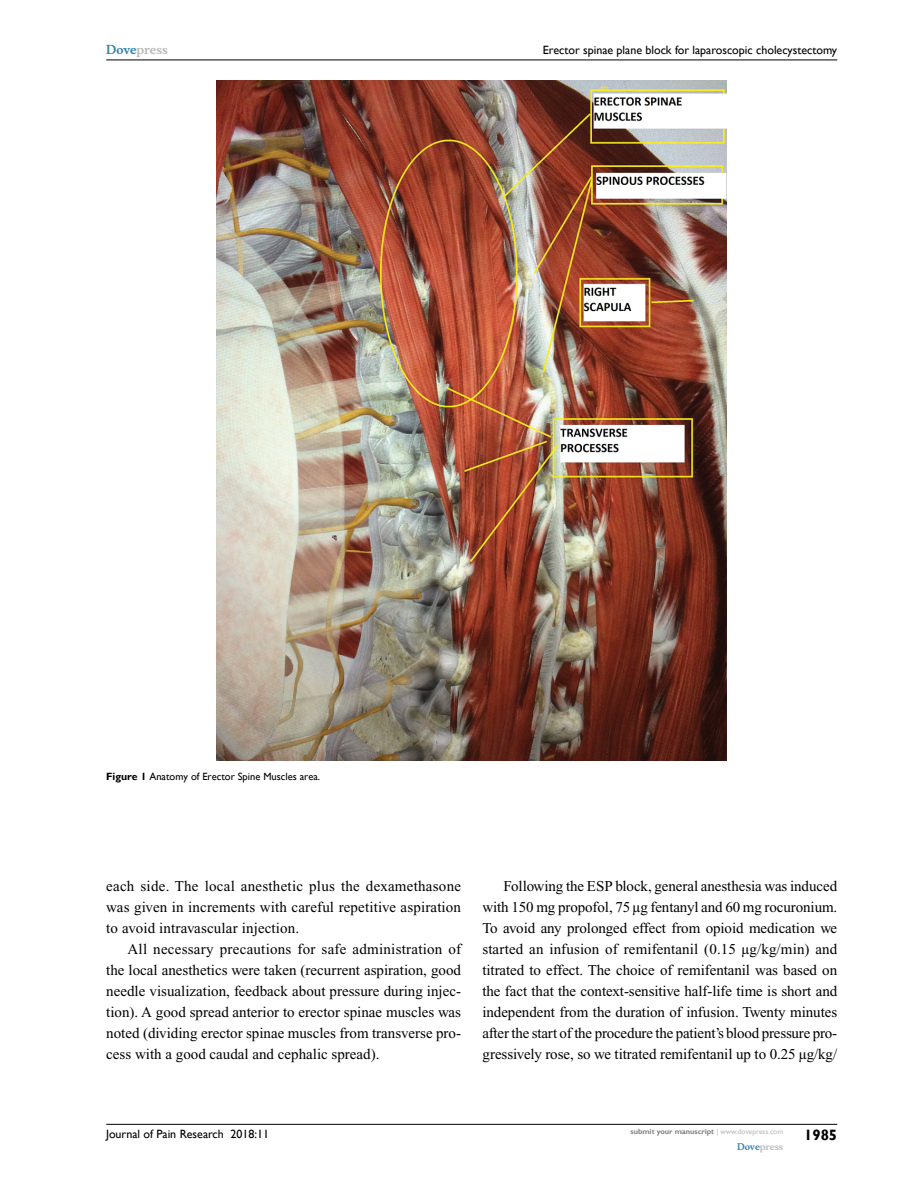
<style>
.page{position:relative;width:918px;height:1188px;background:#fff}
.page>*{position:absolute;margin:0;border:0;box-sizing:border-box;transform-origin:0 0}
.t1{font:15px/21px "Times New Roman";color:#000;text-align:justify}
.t2{font:700 15px "Gill Sans";color:#000}
.t3{font:12px "Gill Sans";color:#000}
.t4{font:700 12px "Musee";color:#b8babc}
.t5{font:10.5px "Gill Sans";color:#000}
.t6{font:700 9px "Musee";color:#b8babc}
.t7{font:700 7.5px "Gill Sans";color:#808285}
.s1{color:#3785ad}
.s2{font-weight:700}
.s3{font-weight:400;color:#b8babc}
</style>
<div class="page">
<hr style="left:106px;top:1124px;width:731px;height:1px;background:#000">
<hr style="left:106px;top:60px;width:731px;height:1px;background:#000">
<img style="left:217px;top:81px;width:510px;height:680px">
<p class="t4" style="left:106px;top:43px;width:63px"><span class="s1">Dove</span>press</p>
<p class="t3" style="left:543px;top:43px;width:296px">Erector spinae plane block for laparoscopic cholecystectomy</p>
<p class="t5" style="left:106px;top:770px;width:215px"><span class="s2">Figure 1</span> Anatomy of Erector Spine Muscles area.</p>
<p class="t1" style="left:106px;top:875px;width:356px">each side. The local anesthetic plus the dexamethasone was given in increments with careful repetitive aspiration to avoid intravascular injection.</p>
<p class="t1" style="left:106px;top:938px;width:356px;text-indent:21px">All necessary precautions for safe administration of the local anesthetics were taken (recurrent aspiration, good needle visualization, feedback about pressure during injec&shy;tion). A good spread anterior to erector spinae muscles was noted (dividing erector spinae muscles from transverse pro&shy;cess with a good caudal and cephalic spread).</p>
<p class="t1" style="left:482px;top:875px;width:357px;text-indent:21px">Following the ESP block, general anesthesia was induced with 150 mg propofol, 75 μg fentanyl and 60 mg rocuronium.<br>To avoid any prolonged effect from opioid medication we started an infusion of remifentanil (0.15 μg/kg/min) and titrated to effect. The choice of remifentanil was based on the fact that the context-sensitive half-life time is short and independent from the duration of infusion. Twenty minutes after the start of the procedure the patient’s blood pressure pro&shy;gressively rose, so we titrated remifentanil up to 0.25 μg/kg/</p>
<p class="t3" style="left:106px;top:1127px;width:164px">Journal of Pain Research 2018:11</p>
<p class="t7" style="left:631px;top:1127px;width:154px">submit your manuscript <span class="s3">| www.dovepress.com</span></p>
<p class="t6" style="left:737px;top:1141px;width:48px"><span class="s1">Dove</span>press</p>
<p class="t2" style="left:804px;top:1126px;width:35px">1985</p>
</div>
